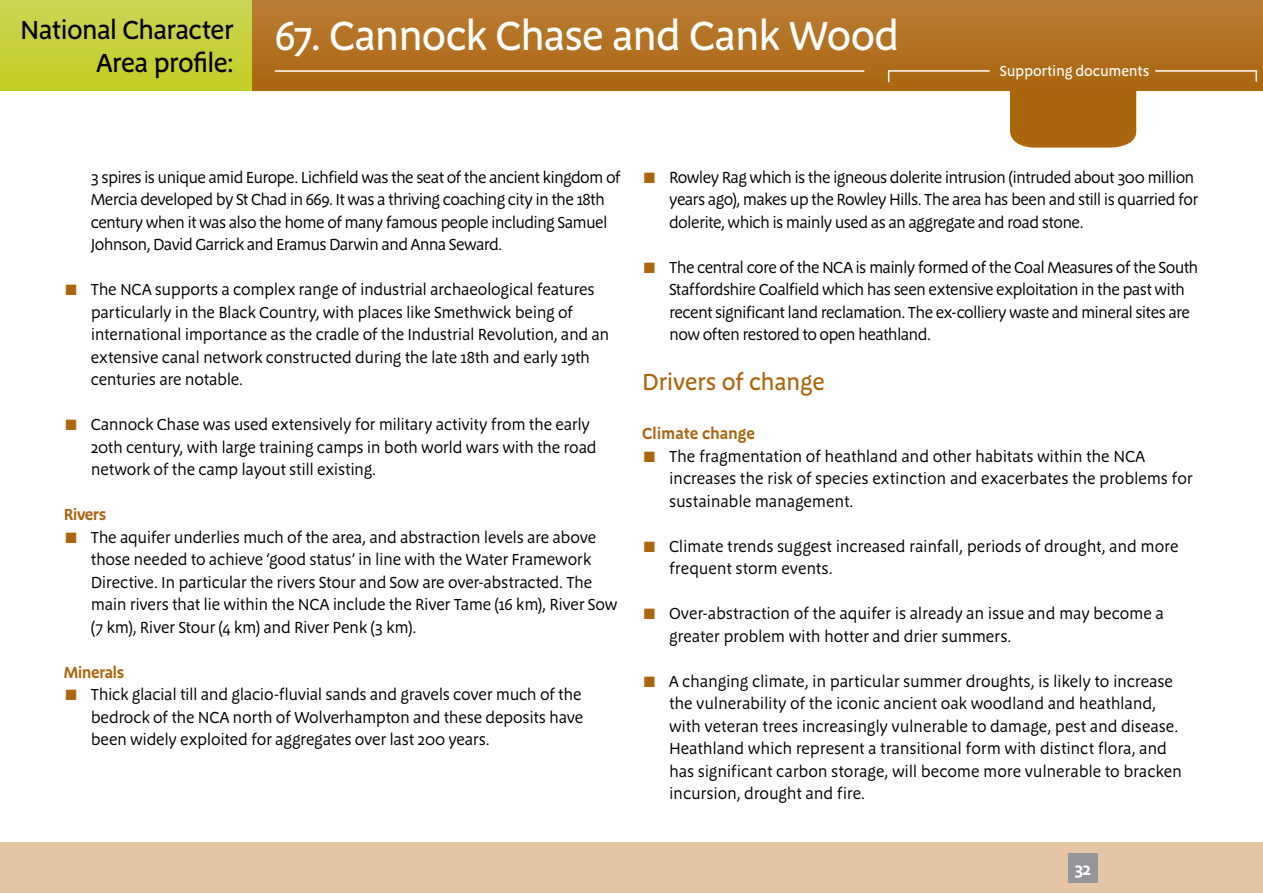
<style>
.page{position:relative;width:1263px;height:893px;background:#fff}
.page>*{position:absolute;margin:0;border:0;box-sizing:border-box;transform-origin:0 0}
.t1{font:500 42px "Megano OT";letter-spacing:-.03em;color:#fff}
.t2{font:500 27px/33px "Megano OT";letter-spacing:-.03em;color:#000;text-align:right}
.t3{font:500 24px "Megano OT";letter-spacing:-.02em;color:#ab650d}
.t4{font:600 18px "Megano OT";color:#fff}
.t5{font:16.5px/22.5px "Megano OT";letter-spacing:-.02em;color:#000}
.t6{font:16.5px/22.5px "Megano OT";letter-spacing:-.04em;color:#000}
.t7{font:16.5px/22.5px "Megano OT";letter-spacing:-.045em;color:#000}
.t8{font:600 16.5px "Megano OT";letter-spacing:-.03em;color:#ab650d}
.t9{font:600 16.5px "Megano OT";letter-spacing:-.01em;color:#ab650d}
.t10{font:500 15px "Megano OT";letter-spacing:-.015em;color:#fff}
.s1{color:#ab650d}
</style>
<div class="page">
<div style="left:0;top:0;width:1263px;height:90px;background:linear-gradient(to bottom,#ccd455,#c2cc24)"></div>
<div style="left:0;top:842px;width:1263px;height:51px;background:#e5c5a4"></div>
<div style="left:1010px;top:90px;width:126px;height:58px;background:#ab650d"></div>
<div style="left:253px;top:0;width:1010px;height:90px;background:linear-gradient(to bottom,#bb7d37,#ab660e)"></div>
<div style="left:1068px;top:853px;width:30px;height:30px;background:#939598"></div>
<hr style="left:275px;top:70px;width:589px;height:2px;background:#fff">
<hr style="left:888px;top:70px;width:102px;height:2px;background:#fff">
<svg style="left:1255px;top:72px;width:2px;height:10px"></svg>
<hr style="left:1155px;top:70px;width:102px;height:2px;background:#fff">
<h2 class="t2" style="left:20px;top:13px;width:215px">National Character<br>Area profile:</h2>
<h1 class="t1" style="left:275px;top:11px;width:626px">67. Cannock Chase and Cank Wood</h1>
<p class="t10" style="left:1000px;top:62px;width:151px">Supporting documents</p>
<p class="t7" style="left:91px;top:166px;width:531px">3 spires is unique amid Europe. Lichfield was the seat of the ancient kingdom of Mercia developed by St Chad in 669. It was a thriving coaching city in the 18th century when it was also the home of many famous people including Samuel Johnson, David Garrick and Eramus Darwin and Anna Seward.</p>
<p class="t5" style="left:91px;top:278px;width:520px;text-indent:-27px"><span class="s1">■</span> The NCA supports a complex range of industrial archaeological features particularly in the Black Country, with places like Smethwick being of international importance as the cradle of the Industrial Revolution, and an extensive canal network constructed during the late 18th and early 19th centuries are notable.</p>
<p class="t5" style="left:91px;top:413px;width:507px;text-indent:-27px"><span class="s1">■</span> Cannock Chase was used extensively for military activity from the early<br>20th century, with large training camps in both world wars with the road network of the camp layout still existing.</p>
<p class="t8" style="left:64px;top:505px;width:44px">Rivers</p>
<p class="t5" style="left:91px;top:526px;width:528px;text-indent:-27px"><span class="s1">■</span> The aquifer underlies much of the area, and abstraction levels are above those needed to achieve ‘good status’ in line with the Water Framework Directive. In particular the rivers Stour and Sow are over-abstracted. The main rivers that lie within the NCA include the River Tame (16 km), River Sow (7 km), River Stour (4 km) and River Penk (3 km).</p>
<p class="t8" style="left:64px;top:662px;width:62px">Minerals</p>
<p class="t5" style="left:91px;top:683px;width:494px;text-align:justify;text-indent:-27px"><span class="s1">■</span> Thick glacial till and glacio-fluvial sands and gravels cover much of the bedrock of the NCA north of Wolverhampton and these deposits have been widely exploited for aggregates over last 200 years.</p>
<p class="t6" style="left:669px;top:166px;width:531px;text-indent:-27px"><span class="s1">■</span> Rowley Rag which is the igneous dolerite intrusion (intruded about 300 million years ago), makes up the Rowley Hills. The area has been and still is quarried for dolerite, which is mainly used as an aggregate and road stone.</p>
<p class="t6" style="left:669px;top:256px;width:531px;text-indent:-27px"><span class="s1">■</span> The central core of the NCA is mainly formed of the Coal Measures of the South Staffordshire Coalfield which has seen extensive exploitation in the past with recent significant land reclamation. The ex-colliery waste and mineral sites are now often restored to open heathland.</p>
<h3 class="t3" style="left:642px;top:367px;width:184px">Drivers of change</h3>
<p class="t9" style="left:642px;top:424px;width:115px">Climate change</p>
<p class="t5" style="left:669px;top:445px;width:525px;text-indent:-27px"><span class="s1">■</span> The fragmentation of heathland and other habitats within the NCA increases the risk of species extinction and exacerbates the problems for sustainable management.</p>
<p class="t5" style="left:669px;top:535px;width:511px;text-indent:-27px"><span class="s1">■</span> Climate trends suggest increased rainfall, periods of drought, and more frequent storm events.</p>
<p class="t5" style="left:669px;top:602px;width:496px;text-indent:-27px"><span class="s1">■</span> Over-abstraction of the aquifer is already an issue and may become a greater problem with hotter and drier summers.</p>
<p class="t5" style="left:669px;top:670px;width:514px;text-indent:-27px"><span class="s1">■</span> A changing climate, in particular summer droughts, is likely to increase the vulnerability of the iconic ancient oak woodland and heathland, with veteran trees increasingly vulnerable to damage, pest and disease.<br>Heathland which represent a transitional form with distinct flora, and has significant carbon storage, will become more vulnerable to bracken incursion, drought and fire.</p>
<p class="t4" style="left:1074px;top:858px;width:18px">32</p>
</div>
